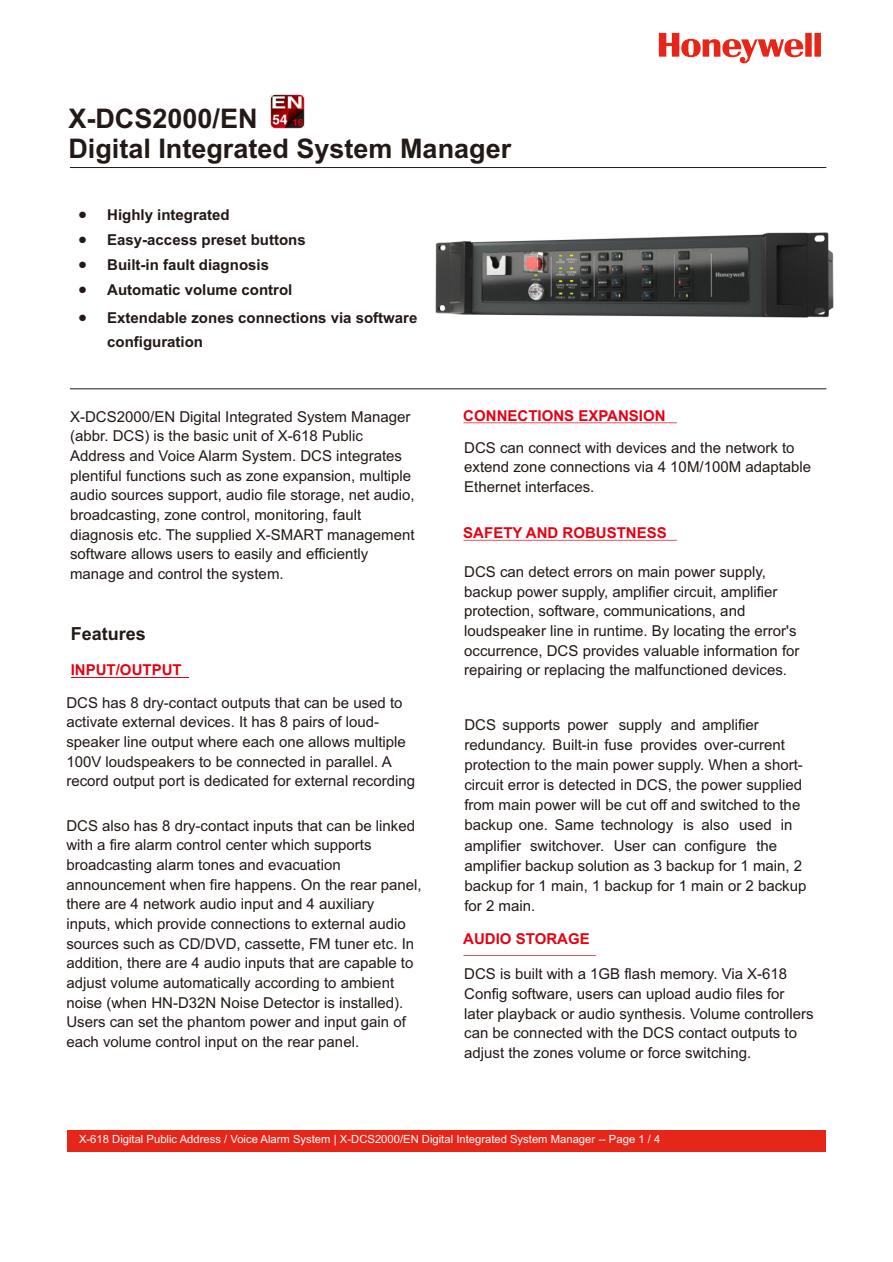
<style>
.page{position:relative;width:893px;height:1262px;background:#fff}
.page>*{position:absolute;margin:0;border:0;box-sizing:border-box;transform-origin:0 0}
.t1{font:700 27px/30.2px "Arial";color:#231916}
.t2{font:700 18px "Arial";color:#231916}
.t3{font:15px/19.6px "Arial";color:#231916}
.t4{font:700 15px/24.9px "Arial";color:#231916}
.t5{font:700 15px "Arial";color:#e60013}
.t6{font:11.25px "Arial";color:#fff}
</style>
<div class="page">
<img style="left:435px;top:232px;width:399px;height:86px">
<svg style="left:658px;top:33px;width:162px;height:30px"></svg>
<hr style="left:70px;top:167px;width:756px;height:1px;background:#231916">
<hr style="left:70px;top:388px;width:756px;height:1px;background:#231916">
<hr style="left:71px;top:677px;width:118px;height:1px;background:#e60013">
<div style="left:67px;top:1129px;width:758px;height:22px;background:#e7261a"></div>
<hr style="left:463px;top:422px;width:214px;height:1px;background:#e60013">
<hr style="left:463px;top:540px;width:214px;height:1px;background:#e60013">
<hr style="left:463px;top:955px;width:133px;height:1px;background:#e60013">
<img style="left:271px;top:95px;width:34px;height:34px">
<h1 class="t1" style="left:68px;top:106px;width:444px">X-DCS2000/EN<br>Digital Integrated System Manager</h1>
<p class="t4" style="left:107px;top:203px;width:124px">Highly integrated</p>
<p class="t4" style="left:107px;top:228px;width:200px">Easy-access preset buttons<br>Built-in fault diagnosis<br>Automatic volume control</p>
<p class="t4" style="left:107px;top:307px;width:312px;line-height:23.9px">Extendable zones connections via software configuration</p>
<p class="t3" style="left:70px;top:408px;width:346px">X-DCS2000/EN Digital Integrated System Manager (abbr. DCS) is the basic unit of X-618 Public Address and Voice Alarm System. DCS integrates plentiful functions such as zone expansion, multiple audio sources support, audio file storage, net audio, broadcasting, zone control, monitoring, fault diagnosis etc. The supplied X-SMART management software allows users to easily and efficiently manage and control the system.</p>
<p class="t2" style="left:71px;top:626px;width:77px">Features</p>
<p class="t5" style="left:71px;top:664px;width:112px">INPUT/OUTPUT</p>
<p class="t3" style="left:66px;top:694px;width:350px">DCS has 8 dry-contact outputs that can be used to activate external devices. It has 8 pairs of loud&shy;speaker line output where each one allows multiple 100V loudspeakers to be connected in parallel. A record output port is dedicated for external recording</p>
<p class="t3" style="left:66px;top:817px;width:357px">DCS also has 8 dry-contact inputs that can be linked with a fire alarm control center which supports broadcasting alarm tones and evacuation announcement when fire happens. On the rear panel, there are 4 network audio input and 4 auxiliary inputs, which provide connections to external audio sources such as CD/DVD, cassette, FM tuner etc. In addition, there are 4 audio inputs that are capable to adjust volume automatically according to ambient noise (when HN-D32N Noise Detector is installed).<br>Users can set the phantom power and input gain of each volume control input on the rear panel.</p>
<p class="t5" style="left:463px;top:410px;width:204px">CONNECTIONS EXPANSION</p>
<p class="t3" style="left:464px;top:439px;width:348px">DCS can connect with devices and the network to extend zone connections via 4 10M/100M adaptable<br>Ethernet interfaces.</p>
<p class="t5" style="left:463px;top:527px;width:205px">SAFETY AND ROBUSTNESS</p>
<p class="t3" style="left:464px;top:563px;width:337px">DCS can detect errors on main power supply, backup power supply, amplifier circuit, amplifier protection, software, communications, and loudspeaker line in runtime. By locating the error's occurrence, DCS provides valuable information for repairing or replacing the malfunctioned devices.</p>
<p class="t3" style="left:464px;top:716px;width:343px;line-height:20.1px">DCS supports power supply and amplifier redundancy. Built-in fuse provides over-current protection to the main power supply. When a short&shy;circuit error is detected in DCS, the power supplied from main power will be cut off and switched to the backup one. Same technology is also used in amplifier switchover. User can configure the amplifier backup solution as 3 backup for 1 main, 2 backup for 1 main, 1 backup for 1 main or 2 backup for 2 main.</p>
<p class="t5" style="left:463px;top:933px;width:128px">AUDIO STORAGE</p>
<p class="t3" style="left:464px;top:965px;width:351px">DCS is built with a 1GB flash memory. Via X-618<br>Config software, users can upload audio files for later playback or audio synthesis. Volume controllers can be connected with the DCS contact outputs to adjust the zones volume or force switching.</p>
<p class="t6" style="left:79px;top:1135px;width:582px">X-618 Digital Public Address / Voice Alarm System | X-DCS2000/EN Digital Integrated System Manager -- Page 1 / 4</p>
</div>
